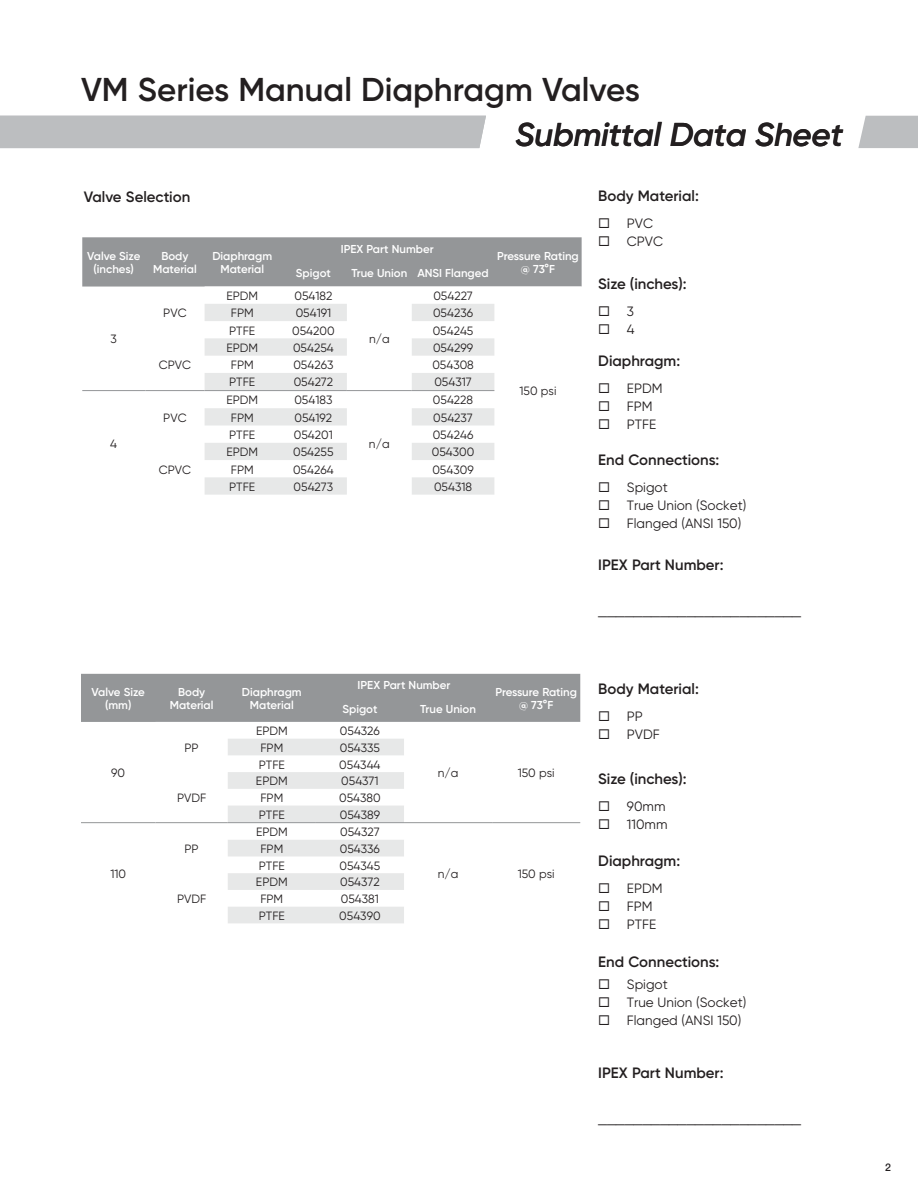
<style>
.page{position:relative;width:918px;height:1188px;background:#fff}
.page>*{position:absolute;margin:0;border:0;box-sizing:border-box;transform-origin:0 0}
.t1{font:600 33px "Gilroy";color:#231f20}
.t2{font:italic 600 33px "Gilroy";letter-spacing:-.01em;color:#231f20}
.t3{font:300 18px "Trade Gothic";color:#231f20}
.t4{font:600 15px "Gilroy";color:#231f20}
.t5{font:13.5px "Gilroy";color:#231f20}
.t6{font:12px "Gilroy";color:#231f20}
.t7{font:600 11.55px/13.8px "Gilroy";color:#fff;text-align:center}
.t8{font:500 10.5px "Helvetica Neue LT";color:#231f20}
</style>
<div class="page">
<svg style="left:858px;top:116px;width:60px;height:32px;background:#c0c2c4"></svg>
<div style="left:81px;top:674px;width:499px;height:48px;background:#949698"></div>
<svg style="left:228px;top:739px;width:176px;height:184px"></svg>
<hr style="left:81px;top:822px;width:75px;height:1px;background:#949698">
<hr style="left:156px;top:822px;width:72px;height:1px;background:#949698">
<hr style="left:228px;top:822px;width:88px;height:1px;background:#949698">
<hr style="left:316px;top:822px;width:88px;height:1px;background:#949698">
<hr style="left:404px;top:822px;width:88px;height:1px;background:#949698">
<hr style="left:492px;top:822px;width:88px;height:1px;background:#949698">
<div style="left:82px;top:237px;width:500px;height:50px;background:#949698"></div>
<svg style="left:205px;top:304px;width:289px;height:191px"></svg>
<hr style="left:82px;top:390px;width:63px;height:1px;background:#949698">
<hr style="left:145px;top:390px;width:60px;height:1px;background:#949698">
<hr style="left:205px;top:390px;width:75px;height:1px;background:#949698">
<hr style="left:280px;top:390px;width:67px;height:1px;background:#949698">
<hr style="left:347px;top:390px;width:65px;height:1px;background:#949698">
<hr style="left:412px;top:390px;width:82px;height:1px;background:#949698">
<div style="left:0;top:116px;width:486px;height:32px;background:#bcbec0"></div>
<h1 class="t1" style="left:81px;top:69px;width:560px">VM Series Manual Diaphragm Valves</h1>
<h1 class="t2" style="left:516px;top:114px;width:329px">Submittal Data Sheet</h1>
<p class="t4" style="left:84px;top:188px;width:108px">Valve Selection</p>
<p class="t7" style="left:87px;top:249px;width:55px">Valve Size (inches)</p>
<p class="t7" style="left:153px;top:249px;width:45px">Body<br>Material</p>
<p class="t7" style="left:212px;top:249px;width:61px">Diaphragm<br>Material</p>
<p class="t7" style="left:341px;top:242px;width:94px">IPEX Part Number</p>
<p class="t7" style="left:296px;top:266px;width:36px">Spigot</p>
<p class="t7" style="left:351px;top:266px;width:139px">True Union ANSI Flanged</p>
<p class="t6" style="left:111px;top:332px;width:8px">3</p>
<p class="t6" style="left:110px;top:436px;width:8px">4</p>
<p class="t6" style="left:163px;top:306px;width:25px">PVC</p>
<p class="t6" style="left:159px;top:358px;width:34px">CPVC</p>
<p class="t6" style="left:163px;top:410px;width:25px">PVC</p>
<p class="t6" style="left:159px;top:462px;width:34px">CPVC</p>
<p class="t6" style="left:226px;top:288px;width:33px">EPDM</p>
<p class="t6" style="left:294px;top:288px;width:39px">054182</p>
<p class="t6" style="left:433px;top:288px;width:41px">054227</p>
<p class="t6" style="left:231px;top:306px;width:24px">FPM</p>
<p class="t6" style="left:296px;top:306px;width:37px">054191</p>
<p class="t6" style="left:433px;top:306px;width:42px">054236</p>
<p class="t6" style="left:229px;top:323px;width:28px">PTFE</p>
<p class="t6" style="left:292px;top:323px;width:44px">054200</p>
<p class="t6" style="left:433px;top:323px;width:42px">054245</p>
<p class="t6" style="left:369px;top:332px;width:22px">n/a</p>
<p class="t6" style="left:226px;top:340px;width:33px">EPDM</p>
<p class="t6" style="left:293px;top:340px;width:42px">054254</p>
<p class="t6" style="left:433px;top:340px;width:42px">054299</p>
<p class="t6" style="left:231px;top:358px;width:24px">FPM</p>
<p class="t6" style="left:293px;top:358px;width:42px">054263</p>
<p class="t6" style="left:432px;top:358px;width:43px">054308</p>
<p class="t6" style="left:229px;top:375px;width:28px">PTFE</p>
<p class="t6" style="left:294px;top:375px;width:41px">054272</p>
<p class="t6" style="left:434px;top:375px;width:39px">054317</p>
<p class="t6" style="left:226px;top:393px;width:33px">EPDM</p>
<p class="t6" style="left:294px;top:393px;width:40px">054183</p>
<p class="t6" style="left:433px;top:393px;width:42px">054228</p>
<p class="t6" style="left:231px;top:410px;width:24px">FPM</p>
<p class="t6" style="left:295px;top:410px;width:39px">054192</p>
<p class="t6" style="left:433px;top:410px;width:41px">054237</p>
<p class="t6" style="left:229px;top:427px;width:28px">PTFE</p>
<p class="t6" style="left:294px;top:427px;width:40px">054201</p>
<p class="t6" style="left:433px;top:427px;width:42px">054246</p>
<p class="t6" style="left:369px;top:436px;width:22px">n/a</p>
<p class="t6" style="left:226px;top:445px;width:33px">EPDM</p>
<p class="t6" style="left:293px;top:445px;width:42px">054255</p>
<p class="t6" style="left:432px;top:445px;width:44px">054300</p>
<p class="t6" style="left:231px;top:462px;width:24px">FPM</p>
<p class="t6" style="left:293px;top:462px;width:42px">054264</p>
<p class="t6" style="left:432px;top:462px;width:43px">054309</p>
<p class="t6" style="left:229px;top:479px;width:28px">PTFE</p>
<p class="t6" style="left:294px;top:479px;width:41px">054273</p>
<p class="t6" style="left:434px;top:479px;width:40px">054318</p>
<p class="t7" style="left:497px;top:249px;width:83px">Pressure Rating @ 73°F</p>
<p class="t6" style="left:520px;top:384px;width:38px">150 psi</p>
<p class="t4" style="left:598px;top:186px;width:102px">Body Material:</p>
<p class="t5" style="left:598px;top:215px;width:56px">◻ PVC</p>
<p class="t5" style="left:598px;top:233px;width:66px">◻ CPVC</p>
<p class="t4" style="left:598px;top:274px;width:90px">Size (inches):</p>
<p class="t5" style="left:598px;top:303px;width:37px">◻ 3</p>
<p class="t5" style="left:598px;top:321px;width:38px">◻ 4</p>
<p class="t4" style="left:598px;top:352px;width:83px">Diaphragm:</p>
<p class="t5" style="left:598px;top:380px;width:66px">◻ EPDM</p>
<p class="t5" style="left:598px;top:398px;width:56px">◻ FPM</p>
<p class="t5" style="left:598px;top:416px;width:60px">◻ PTFE</p>
<p class="t4" style="left:598px;top:451px;width:123px">End Connections:</p>
<p class="t5" style="left:598px;top:479px;width:71px">◻ Spigot</p>
<p class="t5" style="left:598px;top:497px;width:150px">◻ True Union (Socket)</p>
<p class="t5" style="left:598px;top:515px;width:145px">◻ Flanged (ANSI 150)</p>
<p class="t4" style="left:598px;top:555px;width:127px">IPEX Part Number:</p>
<h2 class="t3" style="left:598px;top:598px;width:205px">_______________________</h2>
<p class="t7" style="left:92px;top:685px;width:55px">Valve Size (mm)</p>
<p class="t7" style="left:170px;top:685px;width:45px">Body<br>Material</p>
<p class="t7" style="left:242px;top:685px;width:61px">Diaphragm<br>Material</p>
<p class="t7" style="left:358px;top:678px;width:94px">IPEX Part Number</p>
<p class="t7" style="left:342px;top:702px;width:36px">Spigot</p>
<p class="t7" style="left:420px;top:702px;width:57px">True Union</p>
<p class="t6" style="left:256px;top:724px;width:33px">EPDM</p>
<p class="t6" style="left:340px;top:724px;width:42px">054326</p>
<p class="t7" style="left:495px;top:685px;width:83px">Pressure Rating @ 73°F</p>
<p class="t4" style="left:598px;top:679px;width:102px">Body Material:</p>
<p class="t5" style="left:598px;top:708px;width:46px">◻ PP</p>
<p class="t5" style="left:598px;top:726px;width:63px">◻ PVDF</p>
<p class="t6" style="left:111px;top:765px;width:15px">90</p>
<p class="t6" style="left:110px;top:867px;width:17px">110</p>
<p class="t6" style="left:185px;top:740px;width:16px">PP</p>
<p class="t6" style="left:177px;top:790px;width:31px">PVDF</p>
<p class="t6" style="left:185px;top:841px;width:16px">PP</p>
<p class="t6" style="left:177px;top:892px;width:31px">PVDF</p>
<p class="t6" style="left:260px;top:740px;width:24px">FPM</p>
<p class="t6" style="left:340px;top:740px;width:42px">054335</p>
<p class="t6" style="left:259px;top:757px;width:28px">PTFE</p>
<p class="t6" style="left:339px;top:757px;width:43px">054344</p>
<p class="t6" style="left:256px;top:774px;width:33px">EPDM</p>
<p class="t6" style="left:341px;top:774px;width:39px">054371</p>
<p class="t6" style="left:260px;top:790px;width:24px">FPM</p>
<p class="t6" style="left:339px;top:790px;width:43px">054380</p>
<p class="t6" style="left:259px;top:807px;width:28px">PTFE</p>
<p class="t6" style="left:340px;top:807px;width:42px">054389</p>
<p class="t6" style="left:256px;top:825px;width:33px">EPDM</p>
<p class="t6" style="left:340px;top:825px;width:41px">054327</p>
<p class="t6" style="left:260px;top:841px;width:24px">FPM</p>
<p class="t6" style="left:340px;top:841px;width:42px">054336</p>
<p class="t6" style="left:259px;top:858px;width:28px">PTFE</p>
<p class="t6" style="left:340px;top:858px;width:42px">054345</p>
<p class="t6" style="left:256px;top:875px;width:33px">EPDM</p>
<p class="t6" style="left:340px;top:875px;width:41px">054372</p>
<p class="t6" style="left:260px;top:892px;width:24px">FPM</p>
<p class="t6" style="left:341px;top:892px;width:40px">054381</p>
<p class="t6" style="left:259px;top:908px;width:28px">PTFE</p>
<p class="t6" style="left:339px;top:908px;width:43px">054390</p>
<p class="t6" style="left:438px;top:765px;width:22px">n/a</p>
<p class="t6" style="left:518px;top:765px;width:38px">150 psi</p>
<p class="t6" style="left:438px;top:867px;width:22px">n/a</p>
<p class="t6" style="left:518px;top:867px;width:38px">150 psi</p>
<p class="t4" style="left:598px;top:769px;width:90px">Size (inches):</p>
<p class="t5" style="left:598px;top:798px;width:69px">◻ 90mm</p>
<p class="t5" style="left:598px;top:816px;width:71px">◻ 110mm</p>
<p class="t4" style="left:598px;top:851px;width:83px">Diaphragm:</p>
<p class="t5" style="left:598px;top:880px;width:66px">◻ EPDM</p>
<p class="t5" style="left:598px;top:898px;width:56px">◻ FPM</p>
<p class="t5" style="left:598px;top:916px;width:60px">◻ PTFE</p>
<p class="t4" style="left:598px;top:953px;width:123px">End Connections:</p>
<p class="t5" style="left:598px;top:976px;width:71px">◻ Spigot</p>
<p class="t5" style="left:598px;top:994px;width:150px">◻ True Union (Socket)</p>
<p class="t5" style="left:598px;top:1012px;width:145px">◻ Flanged (ANSI 150)</p>
<p class="t4" style="left:598px;top:1064px;width:127px">IPEX Part Number:</p>
<h2 class="t3" style="left:598px;top:1106px;width:205px">_______________________</h2>
<p class="t8" style="left:885px;top:1161px;width:7px">2</p>
</div>
